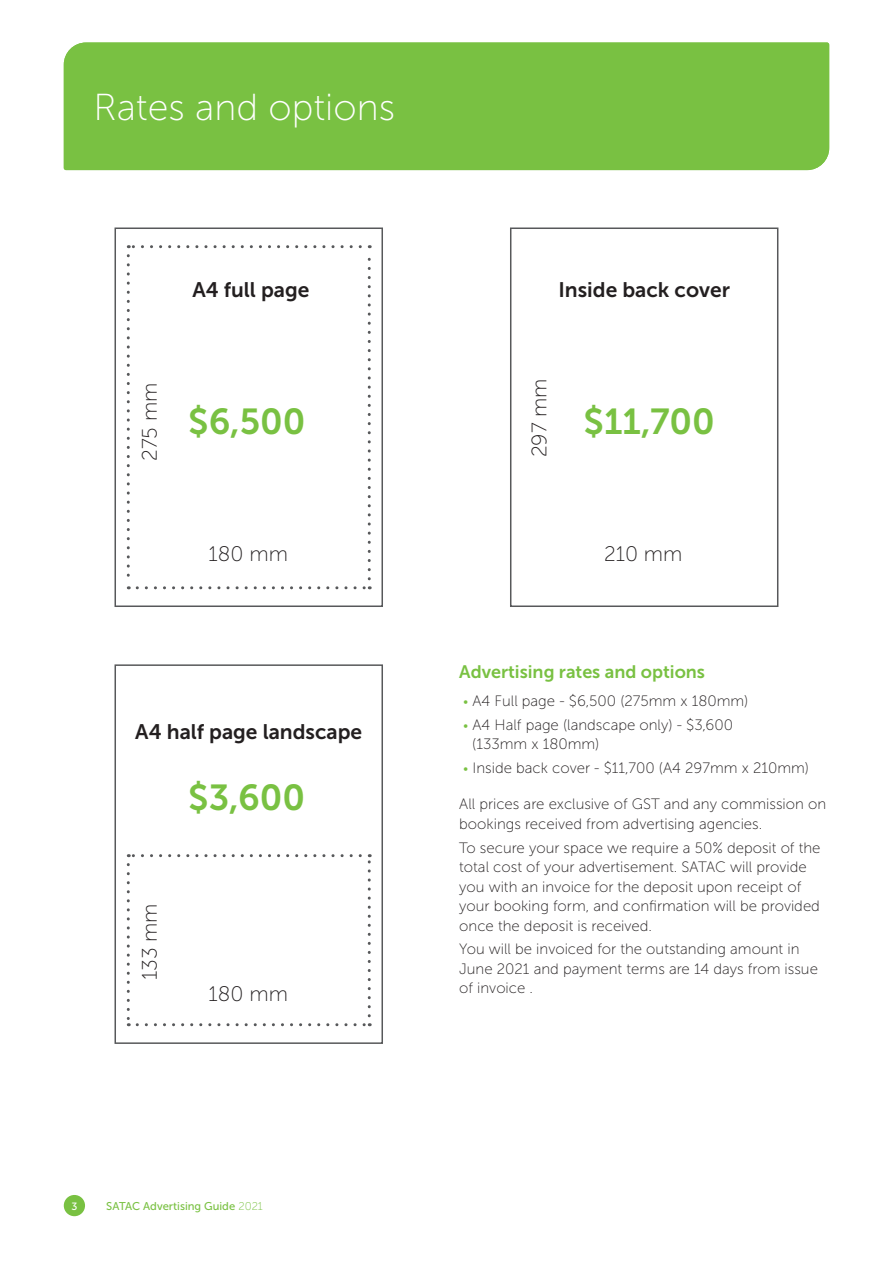
<style>
.page{position:relative;width:893px;height:1263px;background:#fff}
.page>*{position:absolute;margin:0;border:0;box-sizing:border-box;transform-origin:0 0}
.t1{font:37.5px "Museo Sans 100";color:#fff}
.t2{font:36px "Museo Sans 700";color:#79c142}
.t3{font:21px "Museo Sans 700";color:#231f20}
.t4{font:21px "Museo Sans 100";color:#231f20}
.t5{font:18px "Museo Sans 700";color:#79c142}
.t6{font:15px/19.5px "Museo Sans 100";color:#231f20}
.t7{font:11.25px "Museo Sans 500";color:#79c142}
.t8{font:10.5px "Museo Sans 500";color:#fff}
.s1{font-size:13.5px;color:#79c142}
.s2{font-family:"Museo Sans 100"}
</style>
<div class="page">
<div style="left:64px;top:1195px;width:21px;height:21px;background:#79c142;border-radius:50%"></div>
<div style="left:64px;top:43px;width:765px;height:127px;background:#79c142"></div>
<div style="left:115px;top:227px;width:268px;height:380px;border:2px solid #57585a"></div>
<svg style="left:127px;top:256px;width:3px;height:333px"></svg>
<svg style="left:137px;top:586px;width:233px;height:3px"></svg>
<svg style="left:368px;top:245px;width:3px;height:334px"></svg>
<svg style="left:128px;top:245px;width:232px;height:3px"></svg>
<div style="left:510px;top:227px;width:268px;height:380px;border:2px solid #57585a"></div>
<div style="left:115px;top:664px;width:268px;height:380px;border:2px solid #57585a"></div>
<svg style="left:127px;top:864px;width:3px;height:162px"></svg>
<svg style="left:137px;top:1023px;width:233px;height:3px"></svg>
<svg style="left:368px;top:854px;width:3px;height:162px"></svg>
<svg style="left:128px;top:854px;width:232px;height:3px"></svg>
<h1 class="t1" style="left:94px;top:88px;width:246px">Benchmarking</h1>
<h1 class="t1" style="left:94px;top:88px;width:303px">Rates and options</h1>
<h3 class="t3" style="left:192px;top:278px;width:118px">A4 full page</h3>
<h3 class="t4" style="left:139px;top:461px;width:80px;rotate:-90deg">275 mm</h3>
<h2 class="t2" style="left:188px;top:402px;width:119px">$6,500</h2>
<h3 class="t4" style="left:209px;top:542px;width:81px">180 mm</h3>
<h3 class="t3" style="left:135px;top:720px;width:228px">A4 half page landscape</h3>
<h2 class="t2" style="left:188px;top:777px;width:119px">$3,600</h2>
<h3 class="t4" style="left:139px;top:980px;width:79px;rotate:-90deg">133 mm</h3>
<h3 class="t4" style="left:209px;top:983px;width:81px">180 mm</h3>
<h3 class="t3" style="left:558px;top:278px;width:173px">Inside back cover</h3>
<h3 class="t4" style="left:528px;top:457px;width:81px;rotate:-90deg">297 mm</h3>
<h2 class="t2" style="left:584px;top:402px;width:133px">$11,700</h2>
<h3 class="t4" style="left:604px;top:542px;width:80px">210 mm</h3>
<p class="t5" style="left:459px;top:662px;width:247px">Advertising rates and options</p>
<p class="t6" style="left:463px;top:691px;width:287px"><span class="s1">•</span> A4 Full page - $6,500 (275mm x 180mm)</p>
<p class="t6" style="left:472px;top:715px;width:262px;text-indent:-9px"><span class="s1">•</span> A4 Half page (landscape only) - $3,600 (133mm x 180mm)</p>
<p class="t6" style="left:463px;top:758px;width:347px"><span class="s1">•</span> Inside back cover - $11,700 (A4 297mm x 210mm)</p>
<p class="t6" style="left:459px;top:795px;width:368px">All prices are exclusive of GST and any commission on bookings received from advertising agencies.</p>
<p class="t6" style="left:459px;top:838px;width:363px">To secure your space we require a 50% deposit of the total cost of your advertisement. SATAC will provide you with an invoice for the deposit upon receipt of your booking form, and confirmation will be provided once the deposit is received.</p>
<p class="t6" style="left:459px;top:940px;width:360px">You will be invoiced for the outstanding amount in<br>June 2021 and payment terms are 14 days from issue of invoice .</p>
<p class="t8" style="left:71px;top:1200px;width:7px">3</p>
<p class="t7" style="left:106px;top:1200px;width:158px">SATAC Advertising Guide <span class="s2">2021</span></p>
</div>
